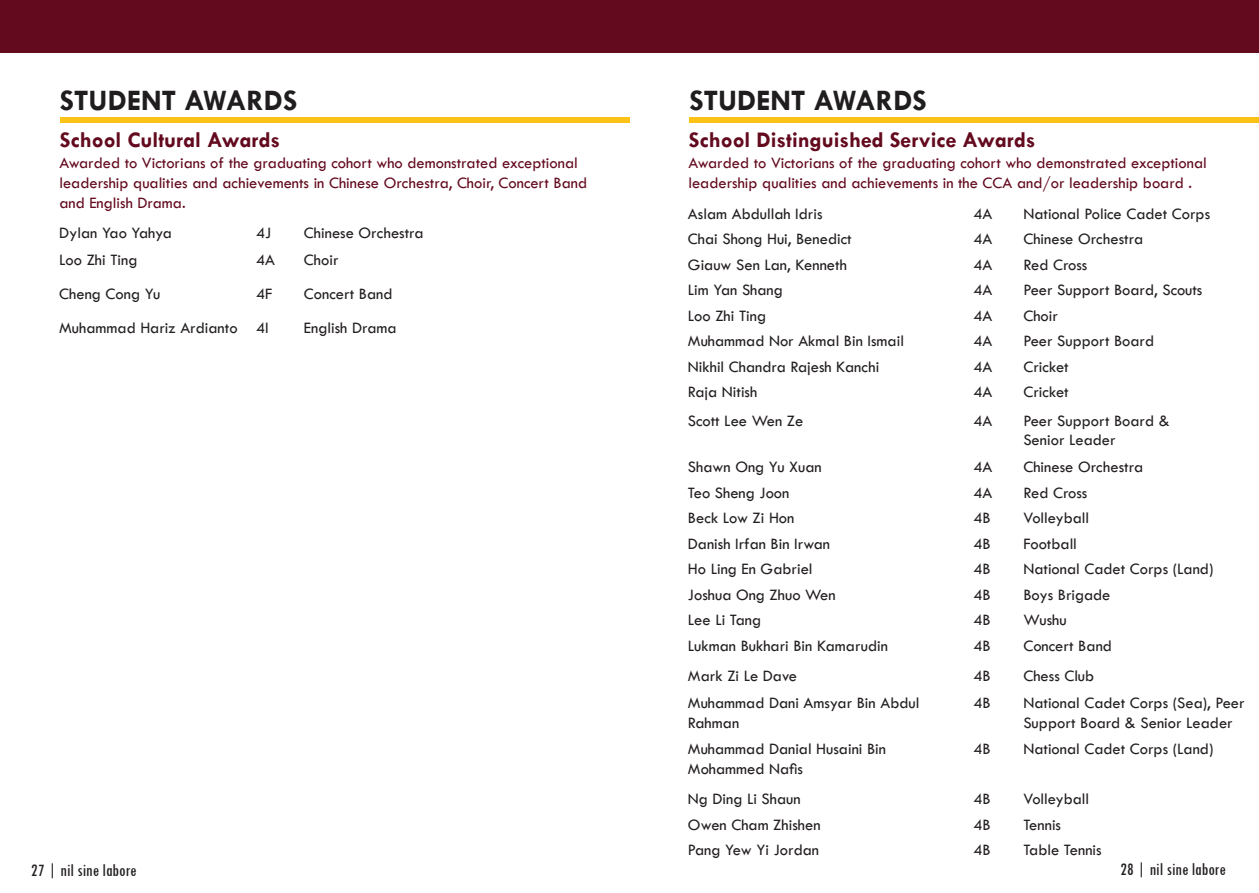
<style>
.page{position:relative;width:1259px;height:893px;background:#fff}
.page>*{position:absolute;margin:0;border:0;box-sizing:border-box;transform-origin:0 0}
.t1{font:700 30px "Tw Cen";color:#201d1e}
.t2{font:700 22.5px "Tw Cen";color:#630a1e}
.t3{font:condensed 18px "Tw Cen";color:#231f20}
.t4{font:16.5px/19.8px "Tw Cen";color:#231f20}
.t5{font:16.5px/19.8px "Tw Cen";color:#630a1e}
</style>
<div class="page">
<div style="left:0;top:0;width:1259px;height:52px;background:#630a1e"></div>
<div style="left:689px;top:117px;width:570px;height:6px;background:#fec216"></div>
<div style="left:60px;top:117px;width:569px;height:6px;background:#fec216"></div>
<p class="t1" style="left:60px;top:82px;width:239px">STUDENT AWARDS</p>
<p class="t1" style="left:689px;top:82px;width:239px">STUDENT AWARDS</p>
<p class="t2" style="left:60px;top:126px;width:222px">School Cultural Awards</p>
<p class="t2" style="left:689px;top:126px;width:348px">School Distinguished Service Awards</p>
<p class="t5" style="left:59px;top:153px;width:529px">Awarded to Victorians of the graduating cohort who demonstrated exceptional leadership qualities and achievements in Chinese Orchestra, Choir, Concert Band and English Drama.</p>
<p class="t4" style="left:59px;top:223px;width:114px">Dylan Yao Yahya</p>
<p class="t4" style="left:256px;top:223px;width:17px">4J</p>
<p class="t4" style="left:304px;top:223px;width:121px">Chinese Orchestra</p>
<p class="t4" style="left:59px;top:250px;width:80px">Loo Zhi Ting</p>
<p class="t4" style="left:256px;top:250px;width:21px">4A</p>
<p class="t4" style="left:304px;top:250px;width:36px">Choir</p>
<p class="t4" style="left:59px;top:284px;width:103px">Cheng Cong Yu</p>
<p class="t4" style="left:256px;top:284px;width:18px">4F</p>
<p class="t4" style="left:304px;top:284px;width:90px">Concert Band</p>
<p class="t4" style="left:59px;top:318px;width:180px">Muhammad Hariz Ardianto</p>
<p class="t4" style="left:256px;top:318px;width:14px">4I</p>
<p class="t4" style="left:304px;top:318px;width:94px">English Drama</p>
<p class="t5" style="left:688px;top:153px;width:520px">Awarded to Victorians of the graduating cohort who demonstrated exceptional leadership qualities and achievements in the CCA and/or leadership board .</p>
<p class="t4" style="left:688px;top:204px;width:136px">Aslam Abdullah Idris</p>
<p class="t4" style="left:973px;top:204px;width:21px">4A</p>
<p class="t4" style="left:1023px;top:204px;width:188px">National Police Cadet Corps</p>
<p class="t4" style="left:688px;top:229px;width:165px">Chai Shong Hui, Benedict</p>
<p class="t4" style="left:973px;top:229px;width:21px">4A</p>
<p class="t4" style="left:1023px;top:229px;width:121px">Chinese Orchestra</p>
<p class="t4" style="left:688px;top:255px;width:160px">Giauw Sen Lan, Kenneth</p>
<p class="t4" style="left:973px;top:255px;width:21px">4A</p>
<p class="t4" style="left:1023px;top:255px;width:66px">Red Cross</p>
<p class="t4" style="left:688px;top:280px;width:96px">Lim Yan Shang</p>
<p class="t4" style="left:973px;top:280px;width:21px">4A</p>
<p class="t4" style="left:1023px;top:280px;width:181px">Peer Support Board, Scouts</p>
<p class="t4" style="left:688px;top:306px;width:80px">Loo Zhi Ting</p>
<p class="t4" style="left:973px;top:306px;width:21px">4A</p>
<p class="t4" style="left:1023px;top:306px;width:36px">Choir</p>
<p class="t4" style="left:688px;top:331px;width:217px">Muhammad Nor Akmal Bin Ismail</p>
<p class="t4" style="left:973px;top:331px;width:21px">4A</p>
<p class="t4" style="left:1023px;top:331px;width:132px">Peer Support Board</p>
<p class="t4" style="left:688px;top:357px;width:193px">Nikhil Chandra Rajesh Kanchi</p>
<p class="t4" style="left:973px;top:357px;width:21px">4A</p>
<p class="t4" style="left:1023px;top:357px;width:47px">Cricket</p>
<p class="t4" style="left:688px;top:382px;width:71px">Raja Nitish</p>
<p class="t4" style="left:973px;top:382px;width:21px">4A</p>
<p class="t4" style="left:1023px;top:382px;width:47px">Cricket</p>
<p class="t4" style="left:688px;top:410px;width:117px">Scott Lee Wen Ze</p>
<p class="t4" style="left:973px;top:410px;width:21px">4A</p>
<p class="t4" style="left:1023px;top:410px;width:148px">Peer Support Board &amp;<br>Senior Leader</p>
<p class="t4" style="left:688px;top:457px;width:135px">Shawn Ong Yu Xuan</p>
<p class="t4" style="left:973px;top:457px;width:21px">4A</p>
<p class="t4" style="left:1023px;top:457px;width:121px">Chinese Orchestra</p>
<p class="t4" style="left:688px;top:483px;width:103px">Teo Sheng Joon</p>
<p class="t4" style="left:973px;top:483px;width:21px">4A</p>
<p class="t4" style="left:1023px;top:483px;width:66px">Red Cross</p>
<p class="t4" style="left:688px;top:508px;width:108px">Beck Low Zi Hon</p>
<p class="t4" style="left:973px;top:508px;width:19px">4B</p>
<p class="t4" style="left:1023px;top:508px;width:67px">Volleyball</p>
<p class="t4" style="left:688px;top:534px;width:144px">Danish Irfan Bin Irwan</p>
<p class="t4" style="left:973px;top:534px;width:19px">4B</p>
<p class="t4" style="left:1023px;top:534px;width:55px">Football</p>
<p class="t4" style="left:688px;top:559px;width:126px">Ho Ling En Gabriel</p>
<p class="t4" style="left:973px;top:559px;width:19px">4B</p>
<p class="t4" style="left:1023px;top:559px;width:192px">National Cadet Corps (Land)</p>
<p class="t4" style="left:688px;top:585px;width:149px">Joshua Ong Zhuo Wen</p>
<p class="t4" style="left:973px;top:585px;width:19px">4B</p>
<p class="t4" style="left:1023px;top:585px;width:89px">Boys Brigade</p>
<p class="t4" style="left:688px;top:610px;width:75px">Lee Li Tang</p>
<p class="t4" style="left:973px;top:610px;width:19px">4B</p>
<p class="t4" style="left:1023px;top:610px;width:45px">Wushu</p>
<p class="t4" style="left:688px;top:636px;width:202px">Lukman Bukhari Bin Kamarudin</p>
<p class="t4" style="left:973px;top:636px;width:19px">4B</p>
<p class="t4" style="left:1023px;top:636px;width:90px">Concert Band</p>
<p class="t4" style="left:688px;top:666px;width:111px">Mark Zi Le Dave</p>
<p class="t4" style="left:973px;top:666px;width:19px">4B</p>
<p class="t4" style="left:1023px;top:666px;width:72px">Chess Club</p>
<p class="t4" style="left:688px;top:693px;width:233px">Muhammad Dani Amsyar Bin Abdul<br>Rahman</p>
<p class="t4" style="left:973px;top:693px;width:19px">4B</p>
<p class="t4" style="left:1023px;top:693px;width:223px">National Cadet Corps (Sea), Peer<br>Support Board &amp; Senior Leader</p>
<p class="t4" style="left:688px;top:739px;width:200px">Muhammad Danial Husaini Bin<br>Mohammed Nafis</p>
<p class="t4" style="left:973px;top:739px;width:19px">4B</p>
<p class="t4" style="left:1023px;top:739px;width:192px">National Cadet Corps (Land)</p>
<p class="t4" style="left:688px;top:789px;width:114px">Ng Ding Li Shaun</p>
<p class="t4" style="left:973px;top:789px;width:19px">4B</p>
<p class="t4" style="left:1023px;top:789px;width:67px">Volleyball</p>
<p class="t4" style="left:688px;top:814px;width:134px">Owen Cham Zhishen</p>
<p class="t4" style="left:973px;top:814px;width:19px">4B</p>
<p class="t4" style="left:1023px;top:814px;width:39px">Tennis</p>
<p class="t4" style="left:688px;top:840px;width:133px">Pang Yew Yi Jordan</p>
<p class="t4" style="left:973px;top:840px;width:19px">4B</p>
<p class="t4" style="left:1023px;top:840px;width:80px">Table Tennis</p>
<p class="t3" style="left:31px;top:860px;width:107px">27 | nil sine labore</p>
<p class="t3" style="left:1120px;top:859px;width:107px">28 | nil sine labore</p>
</div>
